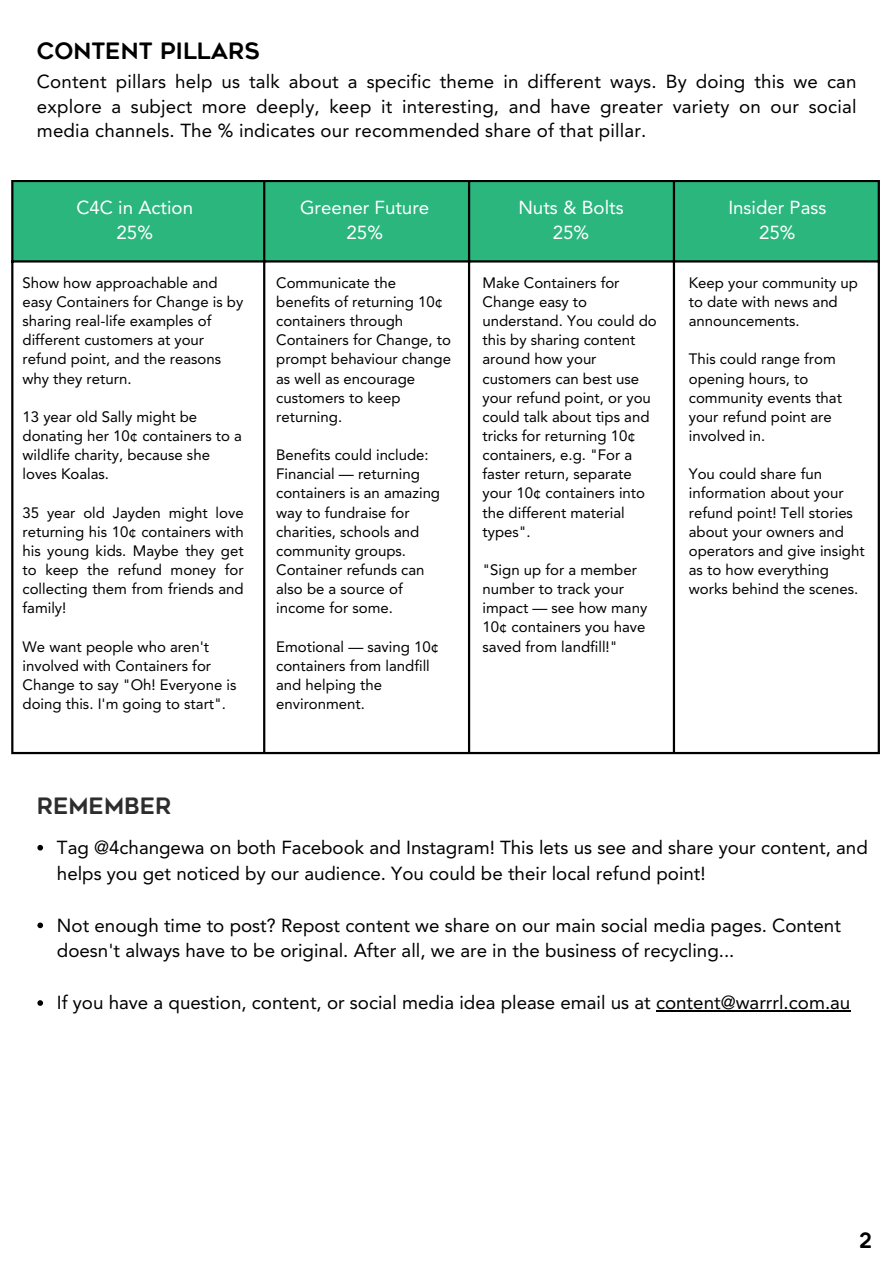
<style>
.page{position:relative;width:894px;height:1264px;background:#fff}
.page>*{position:absolute;margin:0;border:0;box-sizing:border-box;transform-origin:0 0}
.t1{font:22.5px "Geometos Rounded";color:#000}
.t2{font:22.5px "Geometos Rounded";color:#2d2d2d}
.t3{font:21px "Geometos Rounded";color:#000}
.t4{font:18.75px/24.8px "Avenir";color:#000}
.t5{font:18.75px/24.8px "Avenir";color:#fff;text-align:center}
.t6{font:15px/19.2px "Avenir";color:#000}
.s1{color:#fff}
</style>
<div class="page">
<div style="left:13px;top:182px;width:864px;height:78px;background:#2ab67c"></div>
<hr style="left:11px;top:182px;width:2px;height:570px;background:#000">
<hr style="left:263px;top:182px;width:2px;height:570px;background:#000">
<hr style="left:468px;top:182px;width:2px;height:570px;background:#000">
<hr style="left:672px;top:182px;width:3px;height:570px;background:#000">
<hr style="left:877px;top:182px;width:2px;height:570px;background:#000">
<hr style="left:11px;top:180px;width:868px;height:2px;background:#000">
<hr style="left:11px;top:260px;width:868px;height:2px;background:#000">
<hr style="left:11px;top:752px;width:868px;height:2px;background:#000">
<svg style="left:37px;top:844px;width:6px;height:6px"></svg>
<svg style="left:37px;top:922px;width:6px;height:6px"></svg>
<svg style="left:37px;top:1000px;width:6px;height:5px"></svg>
<hr style="left:655px;top:1010px;width:195px;height:1px;background:#000">
<p class="t1" style="left:37px;top:42px;width:224px">CONTENT PILLARS</p>
<p class="t4" style="left:37px;top:69px;width:820px;text-align:justify">Content pillars help us talk about a specific theme in different ways. By doing this we can explore a subject more deeply, keep it interesting, and have greater variety on our social media channels. The % indicates our recommended share of that pillar.</p>
<h1 class="t5" style="left:76px;top:195px;width:118px">C4C in Action<br>25%</h1>
<h2 class="t5" style="left:300px;top:195px;width:131px">Greener Future<br>25%</h2>
<p class="t5" style="left:518px;top:195px;width:107px">Nuts &amp; Bolts<br>25%</p>
<h2 class="t5" style="left:728px;top:195px;width:99px">Insider Pass<br>25%</h2>
<p class="t6" style="left:23px;top:273px;width:222px">Show how approachable and easy Containers for Change is by sharing real-life examples of different customers at your refund point, and the reasons why they return.</p>
<p class="t6" style="left:23px;top:407px;width:221px">13 year old Sally might be donating her 10¢ containers to a wildlife charity, because she loves Koalas.</p>
<p class="t6" style="left:23px;top:503px;width:222px;text-align:justify">35 year old Jayden might love returning his 10¢ containers with his young kids. Maybe they get to keep the refund money for collecting them from friends and family!</p>
<p class="t6" style="left:23px;top:636px;width:215px">We want people who aren't involved with Containers for<br>Change to say "Oh! Everyone is doing this. I'm going to start".</p>
<p class="t6" style="left:482px;top:273px;width:176px">Make Containers for<br>Change easy to understand. You could do this by sharing content around how your</p>
<h2 class="t6" style="left:482px;top:369px;width:170px">customers can best use your refund point, or you could talk about tips and tricks for returning 10¢ containers, e.g. "For a faster return, separate</h2>
<p class="t6" style="left:482px;top:483px;width:164px">your 10¢ containers into the different material types".</p>
<p class="t6" style="left:482px;top:560px;width:166px">"Sign up for a member number to track your impact — see how many<br>10¢ containers you have saved from landfill!"</p>
<h2 class="t6" style="left:276px;top:273px;width:121px">Communicate the</h2>
<p class="t6" style="left:276px;top:292px;width:176px">benefits of returning 10¢ containers through<br>Containers for Change, to prompt behaviour change as well as encourage customers to keep returning.</p>
<p class="t6" style="left:276px;top:445px;width:165px">Benefits could include:<br>Financial — returning containers is an amazing way to fundraise for charities, schools and community groups.<br>Container refunds can</p>
<p class="t6" style="left:276px;top:579px;width:128px">also be a source of</p>
<p class="t6" style="left:276px;top:598px;width:118px">income for some.</p>
<p class="t6" style="left:276px;top:636px;width:164px">Emotional — saving 10¢ containers from landfill and helping the environment.</p>
<p class="t6" style="left:688px;top:273px;width:171px">Keep your community up to date with news and announcements.</p>
<p class="t6" style="left:688px;top:350px;width:155px">This could range from opening hours, to community events that your refund point are involved in.</p>
<h2 class="t6" style="left:688px;top:464px;width:177px">You could share fun information about your refund point! Tell stories about your owners and operators and give insight as to how everything</h2>
<p class="t6" style="left:688px;top:579px;width:171px">works behind the scenes.</p>
<p class="t2" style="left:37px;top:797px;width:142px">REMEMBER<span class="s1">!</span></p>
<p class="t4" style="left:57px;top:834px;width:812px;line-height:25.8px">Tag @4changewa on both Facebook and Instagram! This lets us see and share your content, and helps you get noticed by our audience. You could be their local refund point!</p>
<h1 class="t4" style="left:57px;top:912px;width:785px;line-height:25.8px">Not enough time to post? Repost content we share on our main social media pages. Content doesn't always have to be original. After all, we are in the business of recycling...</h1>
<p class="t4" style="left:57px;top:990px;width:794px">If you have a question, content, or social media idea please email us at content@warrrl.com.au</p>
<p class="t3" style="left:858px;top:1231px;width:15px">2</p>
</div>
